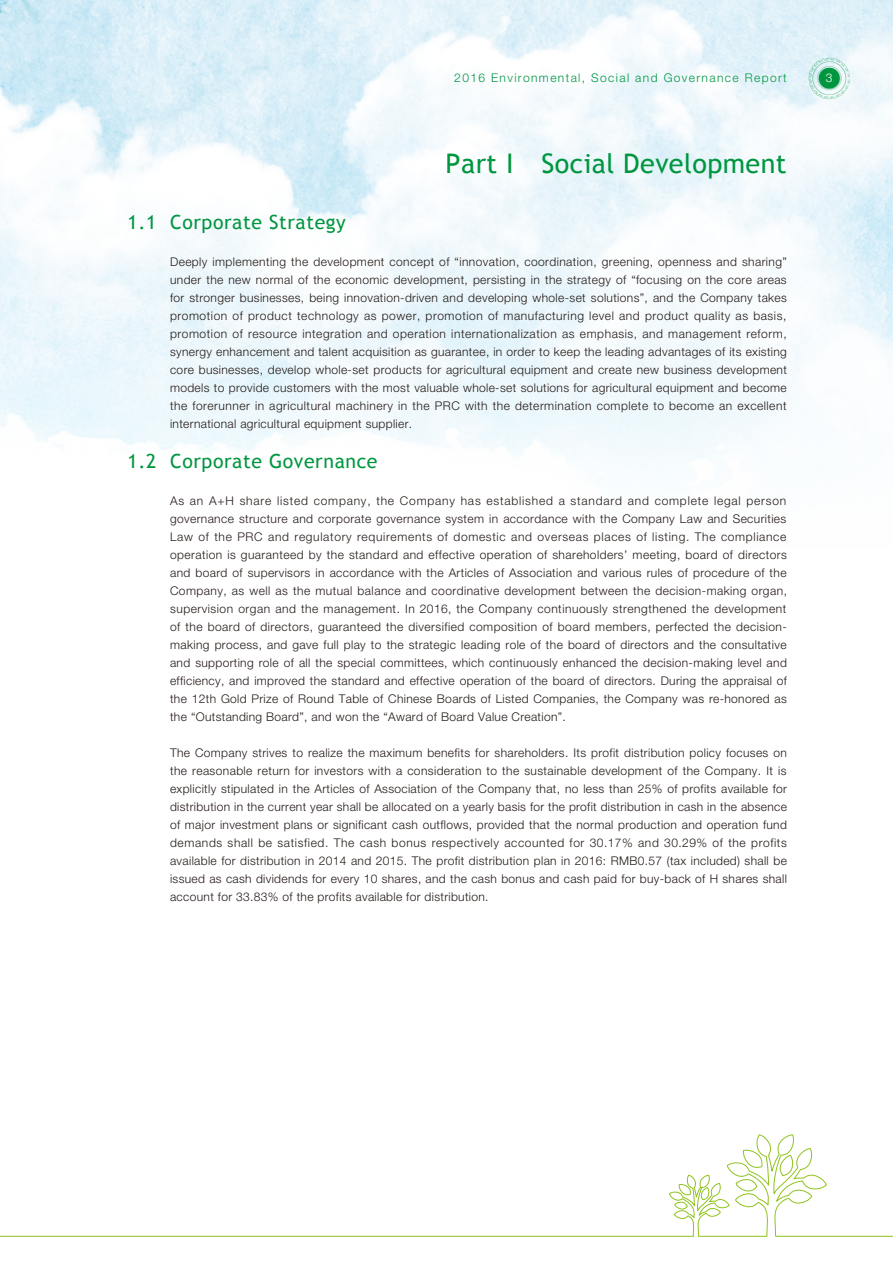
<style>
.page{position:relative;width:893px;height:1263px;background:#fff}
.page>*{position:absolute;margin:0;border:0;box-sizing:border-box;transform-origin:0 0}
.t1{font:27px "Trebuchet MS";letter-spacing:.015em;color:#009640}
.t2{font:19.5px "Trebuchet MS";letter-spacing:.03em;color:#009640}
.t3{font:300 12px/18px "Helvetica Neue LT Std";letter-spacing:.03em;color:#231916;text-align:justify}
.t4{font:300 12px "Helvetica Neue LT Std";letter-spacing:.115em;color:#009640}
.t5{font:300 12px "Helvetica Neue LT Std";color:#fff}
</style>
<div class="page">
<svg style="left:0;top:1235px;width:669px;height:2px"></svg>
<svg style="left:669px;top:1134px;width:224px;height:103px"></svg>
<img style="left:0;top:0;width:893px;height:481px">
<svg style="left:808px;top:57px;width:42px;height:42px"></svg>
<div style="left:819px;top:68px;width:21px;height:21px;background:#009640;border-radius:50%"></div>
<p class="t4" style="left:454px;top:71px;width:334px">2016 Environmental, Social and Governance Report</p>
<p class="t5" style="left:826px;top:71px;width:8px">3</p>
<h1 class="t1" style="left:446px;top:147px;width:342px">Part I Social Development</h1>
<h2 class="t2" style="left:128px;top:211px;width:220px">1.1 Corporate Strategy</h2>
<p class="t3" style="left:170px;top:253px;width:618px">Deeply implementing the development concept of “innovation, coordination, greening, openness and sharing” under the new normal of the economic development, persisting in the strategy of “focusing on the core areas for stronger businesses, being innovation-driven and developing whole-set solutions”, and the Company takes promotion of product technology as power, promotion of manufacturing level and product quality as basis, promotion of resource integration and operation internationalization as emphasis, and management reform, synergy enhancement and talent acquisition as guarantee, in order to keep the leading advantages of its existing core businesses, develop whole-set products for agricultural equipment and create new business development models to provide customers with the most valuable whole-set solutions for agricultural equipment and become the forerunner in agricultural machinery in the PRC with the determination complete to become an excellent international agricultural equipment supplier.</p>
<h2 class="t2" style="left:128px;top:449px;width:252px">1.2 Corporate Governance</h2>
<p class="t3" style="left:170px;top:491px;width:618px">As an A+H share listed company, the Company has established a standard and complete legal person governance structure and corporate governance system in accordance with the Company Law and Securities Law of the PRC and regulatory requirements of domestic and overseas places of listing. The compliance operation is guaranteed by the standard and effective operation of shareholders’ meeting, board of directors and board of supervisors in accordance with the Articles of Association and various rules of procedure of the Company, as well as the mutual balance and coordinative development between the decision-making organ, supervision organ and the management. In 2016, the Company continuously strengthened the development of the board of directors, guaranteed the diversified composition of board members, perfected the decision&shy;making process, and gave full play to the strategic leading role of the board of directors and the consultative and supporting role of all the special committees, which continuously enhanced the decision-making level and efficiency, and improved the standard and effective operation of the board of directors. During the appraisal of the 12th Gold Prize of Round Table of Chinese Boards of Listed Companies, the Company was re-honored as the “Outstanding Board”, and won the “Award of Board Value Creation”.</p>
<p class="t3" style="left:170px;top:743px;width:618px">The Company strives to realize the maximum benefits for shareholders. Its profit distribution policy focuses on the reasonable return for investors with a consideration to the sustainable development of the Company. It is explicitly stipulated in the Articles of Association of the Company that, no less than 25% of profits available for distribution in the current year shall be allocated on a yearly basis for the profit distribution in cash in the absence of major investment plans or significant cash outflows, provided that the normal production and operation fund demands shall be satisfied. The cash bonus respectively accounted for 30.17% and 30.29% of the profits available for distribution in 2014 and 2015. The profit distribution plan in 2016: RMB0.57 (tax included) shall be issued as cash dividends for every 10 shares, and the cash bonus and cash paid for buy-back of H shares shall account for 33.83% of the profits available for distribution.</p>
</div>
